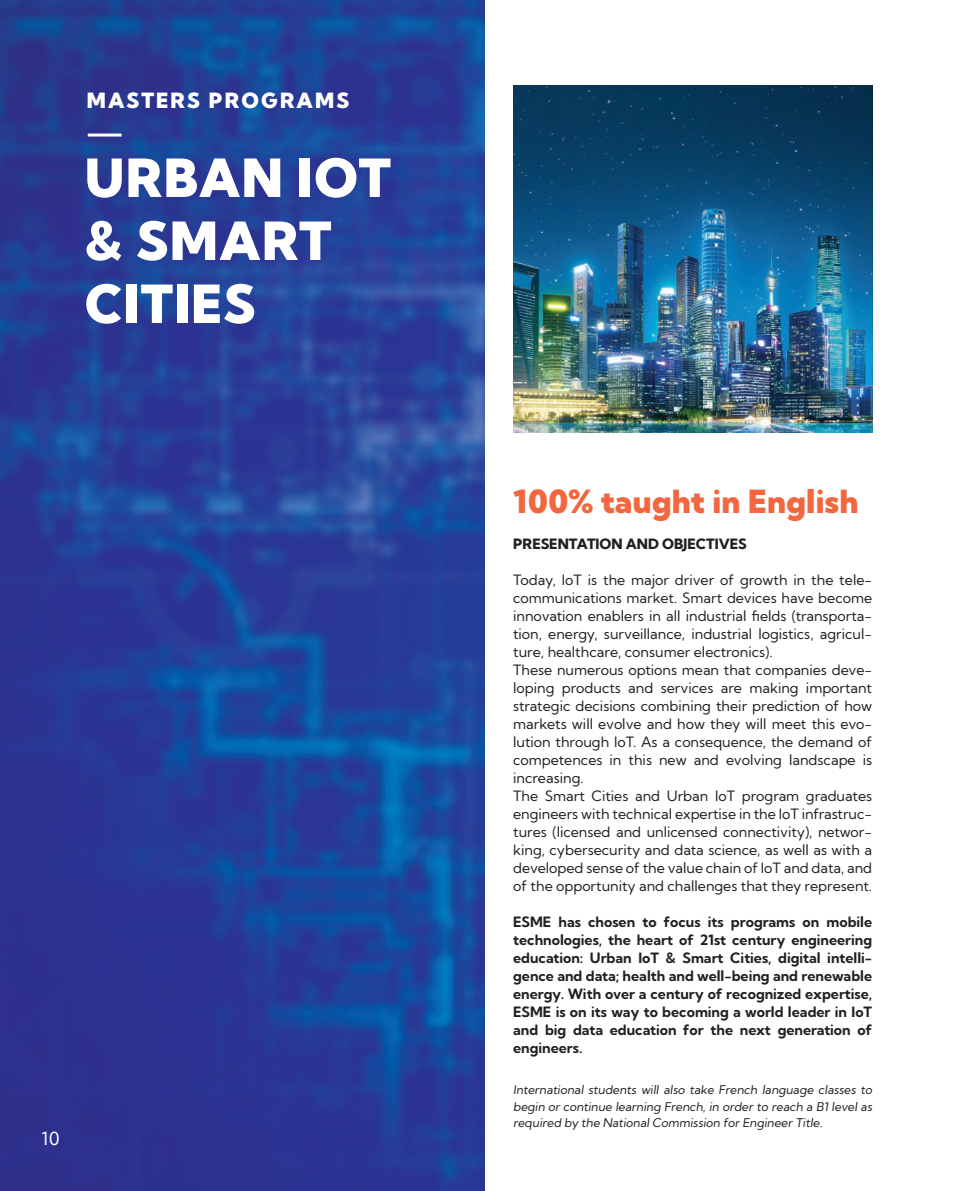
<style>
.page{position:relative;width:957px;height:1191px;background:#fff}
.page>*{position:absolute;margin:0;border:0;box-sizing:border-box;transform-origin:0 0}
.t1{font:900 52.5px/63px "Kumbh Sans";letter-spacing:.03em;color:#fff}
.t2{font:900 31.8px "Kumbh Sans";letter-spacing:.01em;color:#f26640}
.t3{font:900 21px "Kumbh Sans";letter-spacing:.1em;color:#fff}
.t4{font:18px "Kumbh Sans";color:#fff}
.t5{font:14.25px/18px "Kumbh Sans";color:#231f20}
.t6{font:700 14.25px/18px "Kumbh Sans";color:#231f20;text-align:justify}
.t7{font:800 14.25px "Kumbh Sans";color:#231f20}
.t8{font:12px/16.5px "Kumbh Sans";color:#231f20;text-align:justify}
</style>
<div class="page">
<img style="left:0;top:0;width:485px;height:1191px">
<img style="left:513px;top:85px;width:359px;height:347px">
<hr style="left:88px;top:133px;width:34px;height:3px;background:#fff">
<h3 class="t3" style="left:87px;top:87px;width:264px">MASTERS PROGRAMS</h3>
<h1 class="t1" style="left:85px;top:146px;width:307px">URBAN IOT &amp; SMART<br>CITIES</h1>
<p class="t4" style="left:42px;top:1127px;width:19px">10</p>
<h2 class="t2" style="left:513px;top:482px;width:347px">100% taught in English</h2>
<p class="t7" style="left:513px;top:535px;width:235px">PRESENTATION AND OBJECTIVES</p>
<p class="t5" style="left:513px;top:571px;width:360px">Today, IoT is the major driver of growth in the tele&shy;communications market. Smart devices have become innovation enablers in all industrial fields (transporta&shy;tion, energy, surveillance, industrial logistics, agricul&shy;ture, healthcare, consumer electronics).<br>These numerous options mean that companies deve&shy;loping products and services are making important strategic decisions combining their prediction of how markets will evolve and how they will meet this evo&shy;lution through IoT. As a consequence, the demand of competences in this new and evolving landscape is increasing.<br>The Smart Cities and Urban IoT program graduates engineers with technical expertise in the IoT infrastruc&shy;tures (licensed and unlicensed connectivity), networ&shy;king, cybersecurity and data science, as well as with a developed sense of the value chain of IoT and data, and of the opportunity and challenges that they represent.</p>
<p class="t6" style="left:513px;top:913px;width:360px">ESME has chosen to focus its programs on mobile technologies, the heart of 21st century engineering education: Urban IoT &amp; Smart Cities, digital intelli&shy;gence and data; health and well-being and renewable energy. With over a century of recognized expertise, ESME is on its way to becoming a world leader in IoT and big data education for the next generation of engineers.</p>
<p class="t8" style="left:513px;top:1081px;width:363px">International students will also take French language classes to begin or continue learning French, in order to reach a B1 level as required by the National Commission for Engineer Title.</p>
</div>
